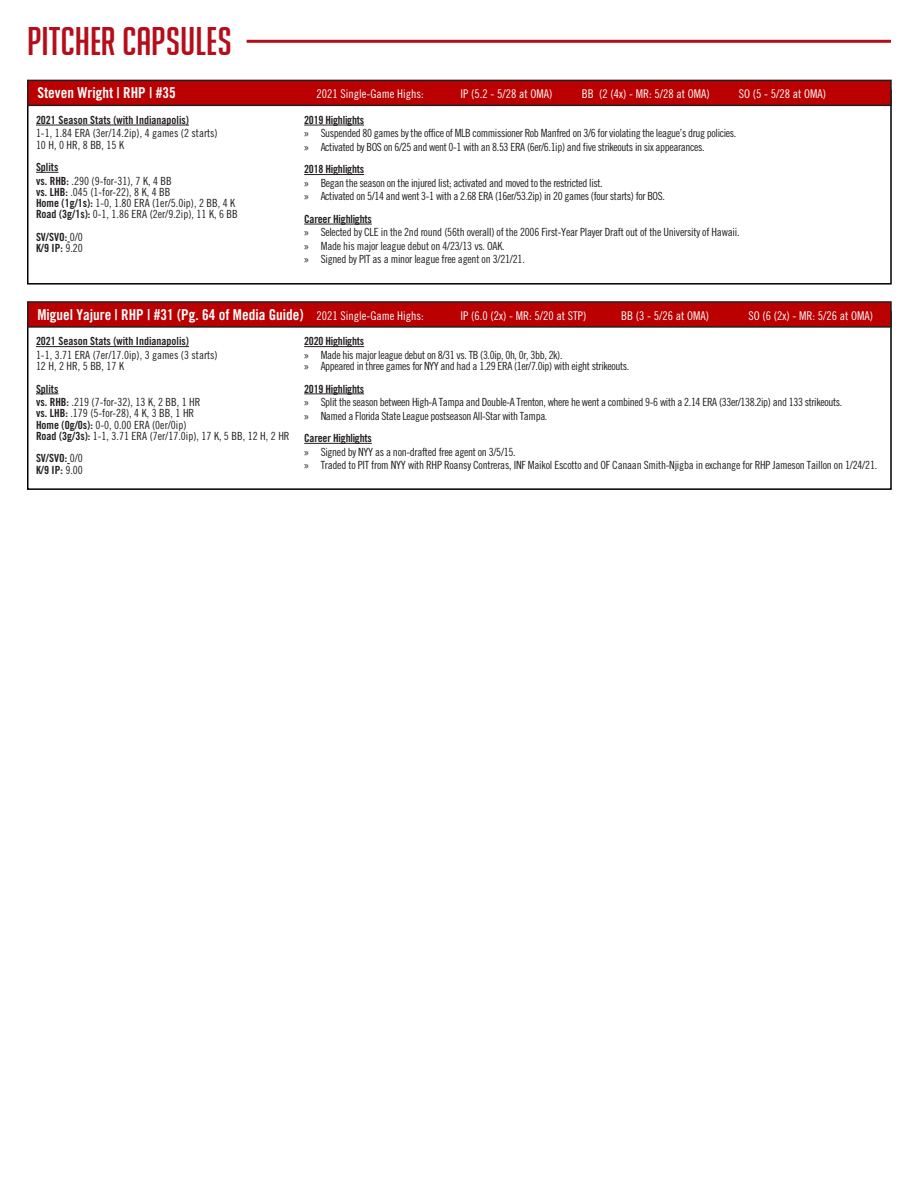
<style>
.page{position:relative;width:918px;height:1188px;background:#fff}
.page>*{position:absolute;margin:0;border:0;box-sizing:border-box;transform-origin:0 0}
.t1{font:39px "Big Noodle Titling";color:#b50e1a}
.t2{font:15px "Trade Gothic LT Std Bd Cn 20";color:#fff}
.t3{font:12px "Trade Gothic LT Std Cn 18";color:#fff}
.t4{font:11.25px "Trade Gothic LT Std Cn 18";letter-spacing:-.035em;color:#231f20}
.t5{font:11.25px "Trade Gothic LT Std Cn 18";color:#231f20}
.t6{font:11.25px "Trade Gothic LT Std Bd Cn 20";letter-spacing:-.02em;color:#231f20}
.t7{font:11.25px "Trade Gothic LT Std Bd Cn 20";color:#231f20}
.s1{font-family:"Trade Gothic LT Std Bd Cn 20"}
.s2{font-family:"Trade Gothic LT Std Cn 18"}
.s3{font-family:"Myriad Pro"}
.s4{font-family:"Trade Gothic LT Std Cn 18";font-size:12px}
</style>
<div class="page">
<div style="left:27px;top:89px;width:865px;height:196px;border:2px solid #000"></div>
<hr style="left:36px;top:125px;width:153px;height:1px;background:#231f20">
<svg style="left:36px;top:172px;width:22px;height:1px"></svg>
<hr style="left:304px;top:125px;width:60px;height:1px;background:#231f20">
<hr style="left:304px;top:174px;width:60px;height:1px;background:#231f20">
<hr style="left:304px;top:224px;width:68px;height:1px;background:#231f20">
<div style="left:28px;top:80px;width:863px;height:25px;background:#ba0000"></div>
<div style="left:27px;top:80px;width:865px;height:26px;border:2px solid #231f20"></div>
<hr style="left:247px;top:40px;width:644px;height:3px;background:#b50e1a">
<div style="left:27px;top:311px;width:865px;height:179px;border:2px solid #000"></div>
<hr style="left:36px;top:346px;width:153px;height:1px;background:#231f20">
<svg style="left:36px;top:394px;width:22px;height:1px"></svg>
<hr style="left:304px;top:346px;width:60px;height:1px;background:#231f20">
<hr style="left:304px;top:394px;width:60px;height:1px;background:#231f20">
<hr style="left:304px;top:443px;width:68px;height:1px;background:#231f20">
<div style="left:28px;top:302px;width:863px;height:25px;background:#ba0000"></div>
<div style="left:27px;top:301px;width:865px;height:27px;border:2px solid #231f20"></div>
<p class="t1" style="left:27px;top:20px;width:206px">PITCHER CAPSULES</p>
<p class="t2" style="left:38px;top:84px;width:140px">Steven Wright | RHP | #35</p>
<p class="t3" style="left:316px;top:87px;width:109px">2021 Single-Game Highs:</p>
<p class="t3" style="left:460px;top:87px;width:93px">IP (5.2 - 5/28 at OMA)</p>
<p class="t3" style="left:582px;top:87px;width:129px">BB (2 (4x) - MR: 5/28 at OMA)</p>
<p class="t3" style="left:739px;top:87px;width:89px">SO (5 - 5/28 at OMA)</p>
<p class="t7" style="left:36px;top:113px;width:155px">2021 Season Stats (with Indianapolis)</p>
<p class="t5" style="left:36px;top:127px;width:183px">1-1, 1.84 ERA (3er/14.2ip), 4 games (2 starts)</p>
<p class="t4" style="left:36px;top:138px;width:90px">10 H, 0 HR, 8 BB, 15 K</p>
<p class="t6" style="left:36px;top:160px;width:24px">Splits</p>
<p class="t5" style="left:36px;top:174px;width:137px"><span class="s1">vs. RHB:</span> .290 (9-for-31), 7 K, 4 BB</p>
<p class="t5" style="left:36px;top:185px;width:136px"><span class="s1">vs. LHB:</span> .045 (1-for-22), 8 K, 4 BB</p>
<p class="t5" style="left:36px;top:196px;width:201px"><span class="s1">Home (1g/1s):</span> 1-0, 1.80 ERA (1er/5.0ip), 2 BB, 4 K</p>
<p class="t5" style="left:36px;top:208px;width:203px"><span class="s1">Road (3g/1s):</span> 0-1, 1.86 ERA (2er/9.2ip), 11 K, 6 BB</p>
<p class="t6" style="left:36px;top:230px;width:48px">SV/SVO: <span class="s2">0/0</span></p>
<p class="t6" style="left:36px;top:241px;width:48px">K/9 IP: <span class="s2">9.20</span></p>
<p class="t6" style="left:304px;top:113px;width:61px">2019 Highlights</p>
<p class="t4" style="left:304px;top:127px;width:434px"><span class="s3">»</span> Suspended 80 games by the office of MLB commissioner Rob Manfred on 3/6 for violating the league’s drug policies.</p>
<p class="t4" style="left:304px;top:140px;width:402px"><span class="s3">»</span> Activated by BOS on 6/25 and went 0-1 with an 8.53 ERA (6er/6.1ip) and five strikeouts in six appearances.</p>
<p class="t6" style="left:304px;top:163px;width:61px">2018 Highlights</p>
<p class="t4" style="left:304px;top:176px;width:300px"><span class="s3">»</span> Began the season on the injured list; activated and moved to the restricted list.</p>
<p class="t4" style="left:304px;top:190px;width:362px"><span class="s3">»</span> Activated on 5/14 and went 3-1 with a 2.68 ERA (16er/53.2ip) in 20 games (four starts) for BOS.</p>
<p class="t6" style="left:304px;top:212px;width:69px">Career Highlights</p>
<p class="t4" style="left:304px;top:226px;width:437px"><span class="s3">»</span> Selected by CLE in the 2nd round (56th overall) of the 2006 First-Year Player Draft out of the University of Hawaii.</p>
<p class="t4" style="left:304px;top:239px;width:202px"><span class="s3">»</span> Made his major league debut on 4/23/13 vs. OAK.</p>
<p class="t4" style="left:304px;top:253px;width:222px"><span class="s3">»</span> Signed by PIT as a minor league free agent on 3/21/21.</p>
<p class="t2" style="left:38px;top:305px;width:388px">Miguel Yajure | RHP | #31 (Pg. 64 of Media Guide) <span class="s4">2021 Single-Game Highs:</span></p>
<p class="t3" style="left:460px;top:308px;width:127px">IP (6.0 (2x) - MR: 5/20 at STP)</p>
<p class="t3" style="left:621px;top:308px;width:89px">BB (3 - 5/26 at OMA)</p>
<p class="t3" style="left:748px;top:308px;width:126px">SO (6 (2x) - MR: 5/26 at OMA)</p>
<p class="t7" style="left:36px;top:335px;width:155px">2021 Season Stats (with Indianapolis)</p>
<p class="t5" style="left:36px;top:348px;width:183px">1-1, 3.71 ERA (7er/17.0ip), 3 games (3 starts)</p>
<p class="t4" style="left:36px;top:360px;width:90px">12 H, 2 HR, 5 BB, 17 K</p>
<p class="t6" style="left:36px;top:382px;width:24px">Splits</p>
<p class="t5" style="left:36px;top:396px;width:166px"><span class="s1">vs. RHB:</span> .219 (7-for-32), 13 K, 2 BB, 1 HR</p>
<p class="t5" style="left:36px;top:407px;width:160px"><span class="s1">vs. LHB:</span> .179 (5-for-28), 4 K, 3 BB, 1 HR</p>
<p class="t5" style="left:36px;top:418px;width:152px"><span class="s1">Home (0g/0s):</span> 0-0, 0.00 ERA (0er/0ip)</p>
<p class="t5" style="left:36px;top:429px;width:255px"><span class="s1">Road (3g/3s):</span> 1-1, 3.71 ERA (7er/17.0ip), 17 K, 5 BB, 12 H, 2 HR</p>
<p class="t6" style="left:36px;top:452px;width:48px">SV/SVO: <span class="s2">0/0</span></p>
<p class="t6" style="left:36px;top:463px;width:48px">K/9 IP: <span class="s2">9.00</span></p>
<p class="t6" style="left:304px;top:335px;width:61px">2020 Highlights</p>
<p class="t4" style="left:304px;top:348px;width:260px"><span class="s3">»</span> Made his major league debut on 8/31 vs. TB (3.0ip, 0h, 0r, 3bb, 2k).</p>
<p class="t4" style="left:304px;top:360px;width:327px"><span class="s3">»</span> Appeared in three games for NYY and had a 1.29 ERA (1er/7.0ip) with eight strikeouts.</p>
<p class="t6" style="left:304px;top:382px;width:61px">2019 Highlights</p>
<p class="t4" style="left:304px;top:396px;width:540px"><span class="s3">»</span> Split the season between High-A Tampa and Double-A Trenton, where he went a combined 9-6 with a 2.14 ERA (33er/138.2ip) and 133 strikeouts.</p>
<p class="t4" style="left:304px;top:409px;width:245px"><span class="s3">»</span> Named a Florida State League postseason All-Star with Tampa.</p>
<p class="t6" style="left:304px;top:431px;width:69px">Career Highlights</p>
<p class="t4" style="left:304px;top:445px;width:213px"><span class="s3">»</span> Signed by NYY as a non-drafted free agent on 3/5/15.</p>
<p class="t4" style="left:304px;top:459px;width:575px"><span class="s3">»</span> Traded to PIT from NYY with RHP Roansy Contreras, INF Maikol Escotto and OF Canaan Smith-Njigba in exchange for RHP Jameson Taillon on 1/24/21.</p>
</div>
